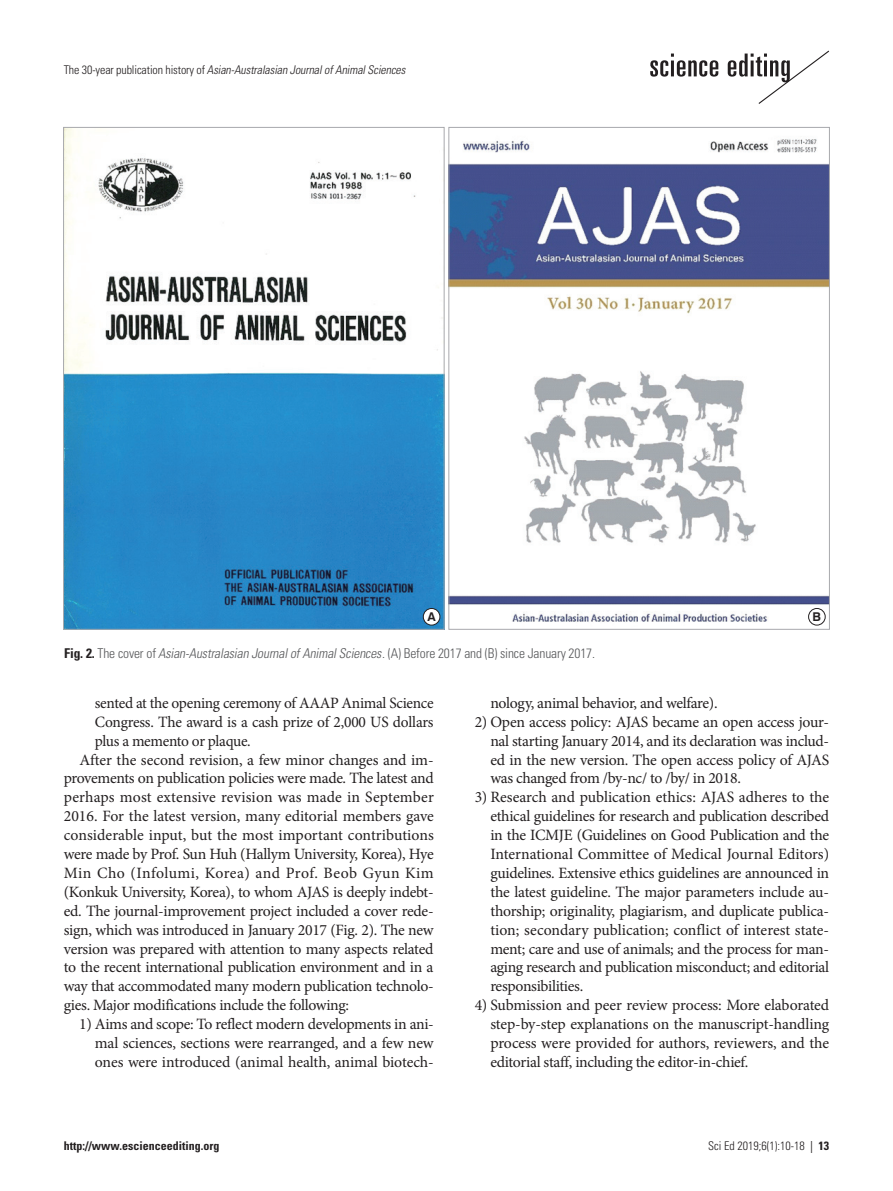
<style>
.page{position:relative;width:893px;height:1191px;background:#fff}
.page>*{position:absolute;margin:0;border:0;box-sizing:border-box;transform-origin:0 0}
.t1{font:15.75px/18.9px "Minion Pro";letter-spacing:-.02em;color:#231f20;text-align:justify}
.t2{font:15.75px "Minion Pro";color:#231f20}
.t3{font:15.75px "Minion Pro";letter-spacing:.01em;color:#231f20}
.t4{font:15.75px "Minion Pro";letter-spacing:.025em;color:#231f20}
.t5{font:300 condensed 13.5px "Univers LT Std";letter-spacing:-.01em;color:#57585a}
.t6{font:700 12.15px "Swiss 721 BT";color:#231f20}
.t7{font:italic 300 condensed 12px "Univers LT Std";color:#231f20}
.t8{font:700 condensed 12px "Univers LT Std";color:#231f20}
.t9{font:300 condensed 12px "Univers LT Std";color:#231f20}
.s1{font-style:normal}
.s2{font-weight:700;color:#231f20}
.s3{font-style:italic}
.s4{font-weight:400}
.s5{font-weight:700}
</style>
<div class="page">
<svg style="left:650px;top:50px;width:179px;height:54px"></svg>
<img style="left:65px;top:129px;width:377px;height:498px">
<div style="left:423px;top:608px;width:17px;height:17px;background:#fff;border-radius:50%"></div>
<div style="left:423px;top:608px;width:17px;height:17px;border:1px solid #231f20;border-radius:50%"></div>
<img style="left:451px;top:139px;width:377px;height:487px">
<div style="left:809px;top:608px;width:16px;height:17px;background:#fff;border-radius:50%"></div>
<div style="left:808px;top:608px;width:17px;height:17px;border:1px solid #231f20;border-radius:50%"></div>
<p class="t7" style="left:64px;top:62px;width:346px"><span class="s1">T h e 3 0 -ye a r p u b l i c a t i o n h i s t o ry o f</span> Asian-Australasian JournalofAnimalSciences</p>
<p class="t6" style="left:427px;top:609px;width:10px">A</p>
<p class="t6" style="left:813px;top:609px;width:10px">B</p>
<p class="t5" style="left:64px;top:645px;width:532px"><span class="s2">Fig. 2.</span> The cover of <span class="s3">Asian-Australasian JournalofAnimalSciences</span>. (A) Before 2017 and (B) since January 2017.</p>
<p class="t1" style="left:95px;top:693px;width:340px">sented at the opening ceremony of AAAP Animal Science</p>
<p class="t1" style="left:95px;top:712px;width:340px">Congress. The award is a cash prize of 2,000 US dollars</p>
<p class="t1" style="left:95px;top:731px;width:157px">plus a memento or plaque.</p>
<p class="t1" style="left:79px;top:750px;width:356px">After the second revision, a few minor changes and im-</p>
<p class="t1" style="left:64px;top:769px;width:371px">provements on publication policies were made. The latest and</p>
<p class="t3" style="left:64px;top:786px;width:372px">perhaps most extensive revision was made in September</p>
<p class="t1" style="left:64px;top:807px;width:372px">2016. For the latest version, many editorial members gave</p>
<p class="t2" style="left:64px;top:824px;width:372px">considerable input, but the most important contributions</p>
<p class="t1" style="left:64px;top:844px;width:371px">were made by Prof. Sun Huh (Hallym University, Korea), Hye</p>
<p class="t4" style="left:64px;top:862px;width:372px">Min Cho (Infolumi, Korea) and Prof. Beob Gyun Kim</p>
<p class="t1" style="left:64px;top:882px;width:371px">(Konkuk University, Korea), to whom AJAS is deeply indebt-</p>
<p class="t1" style="left:64px;top:901px;width:371px">ed. The journal-improvement project included a cover rede-</p>
<p class="t1" style="left:64px;top:920px;width:371px">sign, which was introduced in January 2017 (Fig. 2). The new</p>
<p class="t1" style="left:64px;top:939px;width:371px">version was prepared with attention to many aspects related</p>
<p class="t1" style="left:64px;top:958px;width:371px">to the recent international publication environment and in a</p>
<p class="t1" style="left:64px;top:977px;width:371px">way that accommodated many modern publication technolo-</p>
<p class="t1" style="left:64px;top:996px;width:287px">gies. Major modifications include the following:</p>
<p class="t1" style="left:95px;top:1014px;width:340px;text-indent:-16px">1) Aims and scope: To reflect modern developments in ani&shy;mal sciences, sections were rearranged, and a few new ones were introduced (animal health, animal biotech-</p>
<p class="t1" style="left:490px;top:693px;width:229px">nology, animal behavior, and welfare).</p>
<p class="t1" style="left:490px;top:712px;width:340px;text-indent:-16px">2) Open access policy: AJAS became an open access jour&shy;nal starting January 2014, and its declaration was includ&shy;ed in the new version. The open access policy of AJAS was changed from /by-nc/ to /by/ in 2018.</p>
<p class="t1" style="left:490px;top:788px;width:340px;text-indent:-16px">3) Research and publication ethics: AJAS adheres to the ethical guidelines for research and publication described in the ICMJE (Guidelines on Good Publication and the International Committee of Medical Journal Editors) guidelines. Extensive ethics guidelines are announced in the latest guideline. The major parameters include au&shy;thorship; originality, plagiarism, and duplicate publica&shy;tion; secondary publication; conflict of interest state&shy;ment; care and use of animals; and the process for man&shy;aging research and publication misconduct; and editorial responsibilities.</p>
<p class="t1" style="left:490px;top:996px;width:340px;text-indent:-16px">4) Submission and peer review process: More elaborated step-by-step explanations on the manuscript-handling process were provided for authors, reviewers, and the editorial staff, including the editor-in-chief.</p>
<p class="t8" style="left:64px;top:1138px;width:157px">http://www.escienceediting.org</p>
<p class="t9" style="left:708px;top:1138px;width:122px">Sci Ed 2019;6(1):10-18 <span class="s4">|</span> <span class="s5">13</span></p>
</div>
